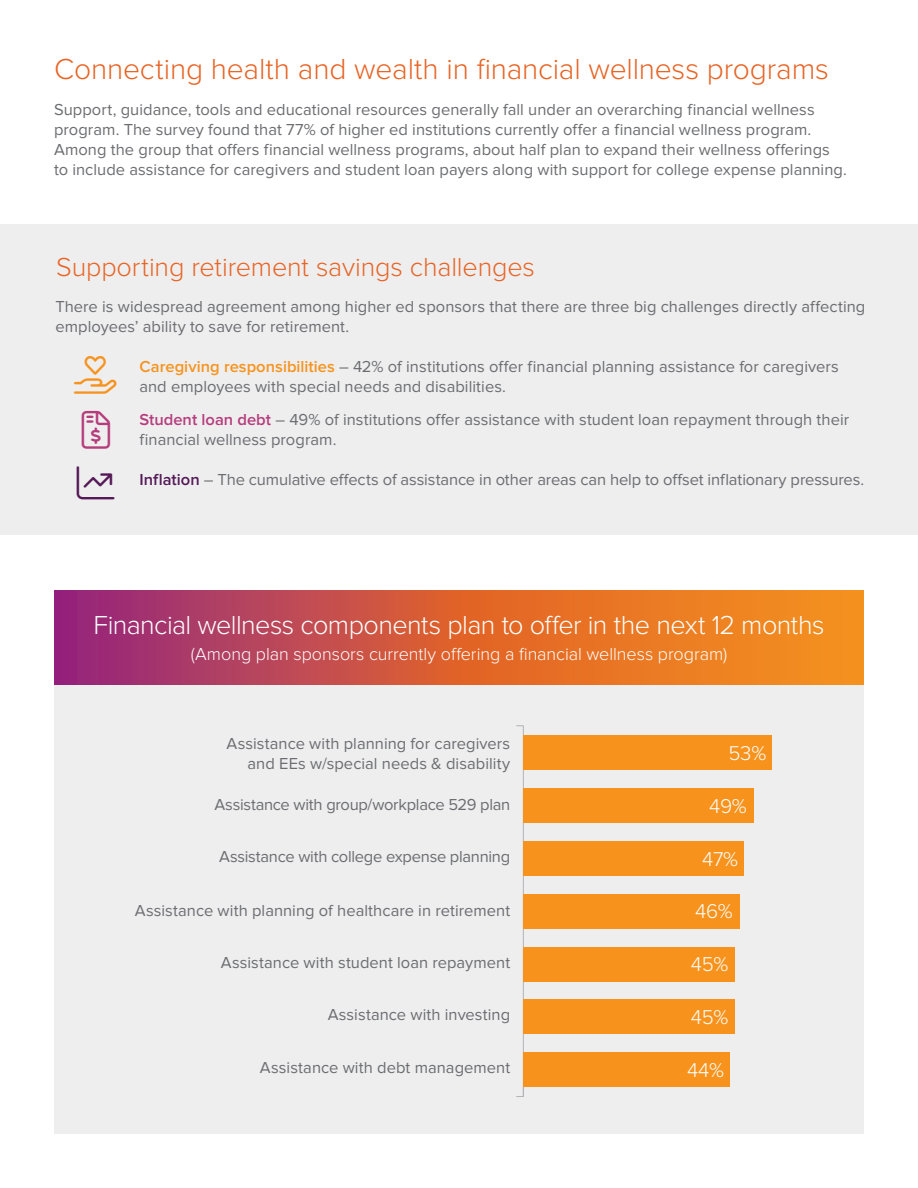
<style>
.page{position:relative;width:918px;height:1188px;background:#fff}
.page>*{position:absolute;margin:0;border:0;box-sizing:border-box;transform-origin:0 0}
.Voya_Legal_copy_-_7{font:300 37.8px "Font Awesome 6 Pro";color:#f7931d}
.Voya_Legal_copy_-_7-2{font:300 30px "Proxima Nova";letter-spacing:-.005em;color:#e86424}
.t1{font:300 27px "Proxima Nova";letter-spacing:-.02em;color:#fff}
.Voya_Legal_copy_-_7-3{font:300 27px "Proxima Nova";letter-spacing:-.005em;color:#e86424}
.t2{font:300 20.7px "Proxima Nova";letter-spacing:-.01em;color:#fff}
.t3{font:300 18px "Proxima Nova";letter-spacing:-.005em;color:#fff}
.t4{font:16.5px/19.8px "Proxima Nova";color:#6c6d70}
.s1{font-weight:600;color:#f7931d}
.s2{font-weight:600;color:#b63d7c}
.s3{font-weight:600;color:#541956}
</style>
<div class="page">
<div style="left:0;top:224px;width:918px;height:311px;background:#eeeeef"></div>
<div style="left:54px;top:653px;width:810px;height:481px;background:#eeeeef"></div>
<svg style="left:54px;top:591px;width:810px;height:93px;background:#d05d3e"></svg>
<hr style="left:523px;top:726px;width:1px;height:371px;background:#b2b3b7">
<svg style="left:516px;top:1087px;width:7px;height:10px"></svg>
<div style="left:524px;top:1053px;width:206px;height:34px;background:#f7931d"></div>
<div style="left:524px;top:1000px;width:211px;height:34px;background:#f7931d"></div>
<div style="left:524px;top:947px;width:211px;height:34px;background:#f7931d"></div>
<div style="left:524px;top:894px;width:216px;height:34px;background:#f7931d"></div>
<div style="left:524px;top:841px;width:220px;height:35px;background:#f7931d"></div>
<div style="left:524px;top:788px;width:230px;height:35px;background:#f7931d"></div>
<div style="left:524px;top:735px;width:248px;height:35px;background:#f7931d"></div>
<p class="Voya_Legal_copy_-_7-2" style="left:54px;top:52px;width:777px">Connecting health and wealth in financial wellness programs</p>
<p class="t4" style="left:54px;top:100px;width:794px">Support, guidance, tools and educational resources generally fall under an overarching financial wellness program. The survey found that 77% of higher ed institutions currently offer a financial wellness program.<br>Among the group that offers financial wellness programs, about half plan to expand their wellness offerings to include assistance for caregivers and student loan payers along with support for college expense planning.</p>
<p class="Voya_Legal_copy_-_7-3" style="left:56px;top:252px;width:480px">Supporting retirement savings challenges</p>
<p class="t4" style="left:55px;top:297px;width:811px">There is widespread agreement among higher ed sponsors that there are three big challenges directly affecting employees’ ability to save for retirement.</p>
<p class="t4" style="left:139px;top:357px;width:701px"><span class="s1">Caregiving responsibilities</span> – 42% of institutions offer financial planning assistance for caregivers and employees with special needs and disabilities.</p>
<p class="t4" style="left:139px;top:410px;width:711px"><span class="s2">Student loan debt</span> – 49% of institutions offer assistance with student loan repayment through their financial wellness program.</p>
<p class="t4" style="left:139px;top:470px;width:726px"><span class="s3">Inflation</span> – The cumulative effects of assistance in other areas can help to offset inflationary pressures.</p>
<p class="Voya_Legal_copy_-_7" style="left:74px;top:356px;width:44px">★★★</p>
<p class="t1" style="left:93px;top:610px;width:733px">Financial wellness components plan to offer in the next 12 months</p>
<p class="t3" style="left:191px;top:643px;width:538px">(Among plan sponsors currently offering a financial wellness program)</p>
<p class="t4" style="left:227px;top:734px;width:285px;text-align:right">Assistance with planning for caregivers and EEs w/special needs &amp; disability</p>
<p class="t4" style="left:214px;top:795px;width:297px">Assistance with group/workplace 529 plan</p>
<p class="t4" style="left:219px;top:847px;width:293px">Assistance with college expense planning</p>
<p class="t4" style="left:135px;top:901px;width:377px">Assistance with planning of healthcare in retirement</p>
<p class="t4" style="left:221px;top:953px;width:291px">Assistance with student loan repayment</p>
<p class="t4" style="left:328px;top:1005px;width:184px">Assistance with investing</p>
<p class="t4" style="left:260px;top:1057px;width:252px">Assistance with debt management</p>
<p class="t2" style="left:728px;top:741px;width:39px">53%</p>
<p class="t2" style="left:709px;top:794px;width:39px">49%</p>
<p class="t2" style="left:702px;top:847px;width:38px">47%</p>
<p class="t2" style="left:695px;top:900px;width:39px">46%</p>
<p class="t2" style="left:691px;top:953px;width:39px">45%</p>
<p class="t2" style="left:691px;top:1005px;width:39px">45%</p>
<p class="t2" style="left:687px;top:1058px;width:38px">44%</p>
</div>
